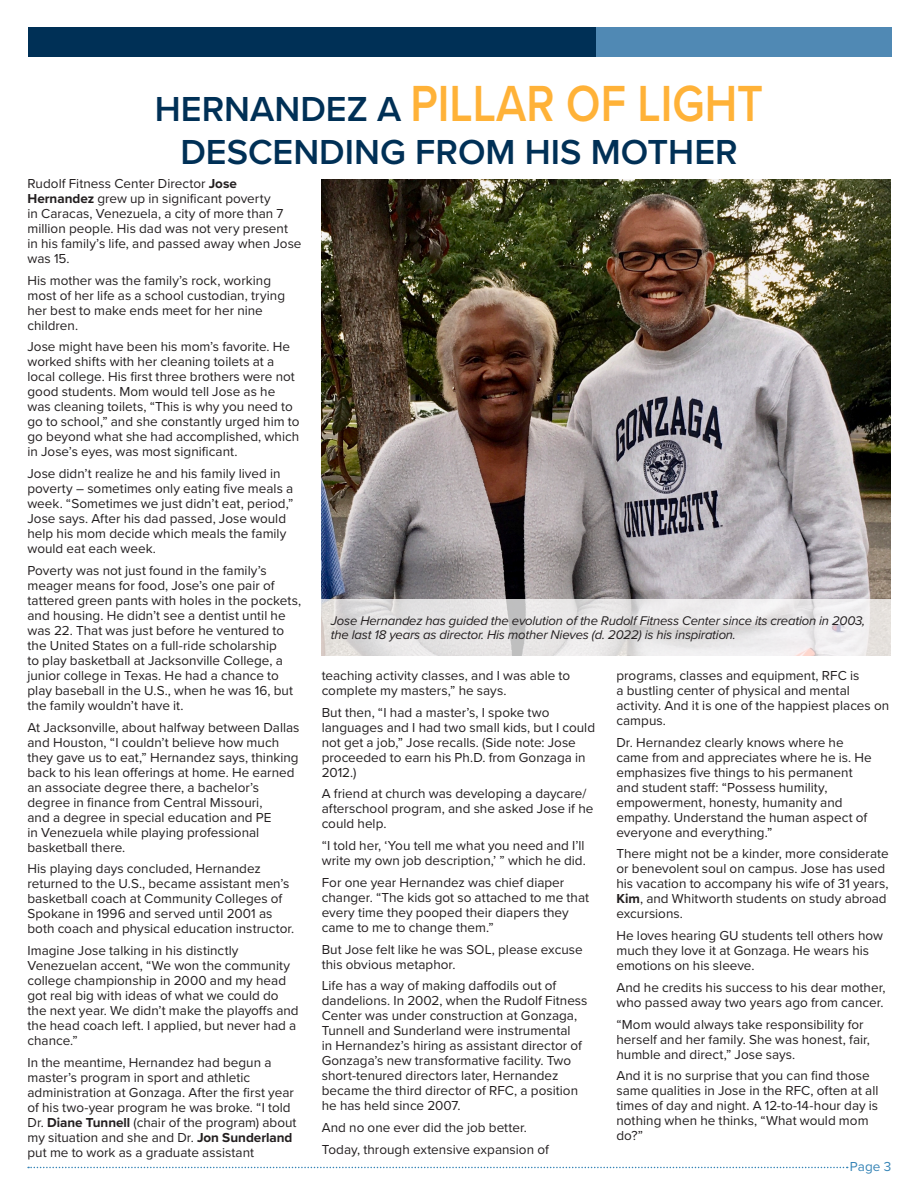
<style>
.page{position:relative;width:918px;height:1188px;background:#fff}
.page>*{position:absolute;margin:0;border:0;box-sizing:border-box;transform-origin:0 0}
.Main_Heading{font:600 52.65px "Proxima Nova";color:#ffb238;scale:.85 1}
.Main_Heading-2{font:600 36px "Proxima Nova";color:#003056}
.Body_Text{font:13.5px/15px "Proxima Nova";color:#231f20}
.Bullets{font:13.5px "Proxima Nova";color:#3684b6}
.Cutlines_2{font:italic 13.05px/13.5px "Proxima Nova";letter-spacing:-.015em;color:#231f20}
.s1{font-size:36px;color:#003056}
.s2{font-weight:700}
</style>
<div class="page">
<svg style="left:28px;top:1167px;width:820px;height:1px"></svg>
<div style="left:28px;top:28px;width:568px;height:29px;background:#003056"></div>
<div style="left:596px;top:28px;width:295px;height:29px;background:#5089b4"></div>
<img style="left:322px;top:179px;width:569px;height:420px">
<svg style="left:322px;top:599px;width:569px;height:57px;background:#e5e4e4"></svg>
<p class="Main_Heading" style="left:155px;top:64px;width:717px"><span class="s1">HERNANDEZ A</span> PILLAR OF LIGHT</p>
<p class="Main_Heading-2" style="left:180px;top:125px;width:559px">DESCENDING FROM HIS MOTHER</p>
<p class="Body_Text" style="left:27px;top:175px;width:276px">Rudolf Fitness Center Director <span class="s2">Jose Hernandez</span> grew up in significant poverty<br>in Caracas, Venezuela, a city of more than 7 million people. His dad was not very present in his family’s life, and passed away when Jose was 15.</p>
<p class="Body_Text" style="left:27px;top:272px;width:259px">His mother was the family’s rock, working most of her life as a school custodian, trying her best to make ends meet for her nine children.</p>
<p class="Body_Text" style="left:27px;top:339px;width:274px">Jose might have been his mom’s favorite. He worked shifts with her cleaning toilets at a local college. His first three brothers were not good students. Mom would tell Jose as he was cleaning toilets, “This is why you need to go to school,” and she constantly urged him to go beyond what she had accomplished, which in Jose’s eyes, was most significant.</p>
<p class="Body_Text" style="left:27px;top:466px;width:267px">Jose didn’t realize he and his family lived in poverty – sometimes only eating five meals a week. “Sometimes we just didn’t eat, period,” Jose says. After his dad passed, Jose would help his mom decide which meals the family would eat each week.</p>
<p class="Body_Text" style="left:27px;top:562px;width:275px">Poverty was not just found in the family’s meager means for food, Jose’s one pair of tattered green pants with holes in the pockets, and housing. He didn’t see a dentist until he was 22. That was just before he ventured to the United States on a full-ride scholarship<br>to play basketball at Jacksonville College, a junior college in Texas. He had a chance to play baseball in the U.S., when he was 16, but the family wouldn’t have it.</p>
<p class="Body_Text" style="left:27px;top:719px;width:274px">At Jacksonville, about halfway between Dallas and Houston, “I couldn’t believe how much they gave us to eat,” Hernandez says, thinking back to his lean offerings at home. He earned an associate degree there, a bachelor’s degree in finance from Central Missouri,<br>and a degree in special education and PE<br>in Venezuela while playing professional basketball there.</p>
<p class="Body_Text" style="left:27px;top:861px;width:268px">His playing days concluded, Hernandez returned to the U.S., became assistant men’s basketball coach at Community Colleges of Spokane in 1996 and served until 2001 as both coach and physical education instructor.</p>
<p class="Body_Text" style="left:27px;top:943px;width:273px">Imagine Jose talking in his distinctly Venezuelan accent, “We won the community college championship in 2000 and my head got real big with ideas of what we could do the next year. We didn’t make the playoffs and the head coach left. I applied, but never had a chance.”</p>
<p class="Body_Text" style="left:27px;top:1054px;width:271px">In the meantime, Hernandez had begun a master’s program in sport and athletic administration at Gonzaga. After the first year of his two-year program he was broke. “I told Dr. <span class="s2">Diane Tunnell</span> (chair of the program) about my situation and she and Dr. <span class="s2">Jon Sunderland </span>put me to work as a graduate assistant</p>
<p class="Cutlines_2" style="left:331px;top:613px;width:536px">Jose Hernandez has guided the evolution of the Rudolf Fitness Center since its creation in 2003, the last 18 years as director. His mother Nieves (d. 2022) is his inspiration.</p>
<p class="Body_Text" style="left:322px;top:667px;width:250px">teaching activity classes, and I was able to complete my masters,” he says.</p>
<p class="Body_Text" style="left:322px;top:704px;width:275px">But then, “I had a master’s, I spoke two languages and I had two small kids, but I could not get a job,” Jose recalls. (Side note: Jose proceeded to earn his Ph.D. from Gonzaga in 2012.)</p>
<p class="Body_Text" style="left:322px;top:786px;width:273px">A friend at church was developing a daycare/ afterschool program, and she asked Jose if he could help.</p>
<p class="Body_Text" style="left:322px;top:837px;width:266px">“I told her, ‘You tell me what you need and I’ll write my own job description,’ ” which he did.</p>
<p class="Body_Text" style="left:322px;top:874px;width:269px">For one year Hernandez was chief diaper changer. “The kids got so attached to me that every time they pooped their diapers they came to me to change them.”</p>
<p class="Body_Text" style="left:322px;top:941px;width:262px">But Jose felt like he was SOL, please excuse this obvious metaphor.</p>
<p class="Body_Text" style="left:322px;top:978px;width:267px">Life has a way of making daffodils out of dandelions. In 2002, when the Rudolf Fitness Center was under construction at Gonzaga, Tunnell and Sunderland were instrumental<br>in Hernandez’s hiring as assistant director of Gonzaga’s new transformative facility. Two short-tenured directors later, Hernandez became the third director of RFC, a position he has held since 2007.</p>
<p class="Body_Text" style="left:322px;top:1119px;width:207px">And no one ever did the job better.</p>
<p class="Body_Text" style="left:322px;top:1141px;width:229px">Today, through extensive expansion of</p>
<p class="Body_Text" style="left:616px;top:667px;width:274px">programs, classes and equipment, RFC is<br>a bustling center of physical and mental activity. And it is one of the happiest places on campus.</p>
<p class="Body_Text" style="left:616px;top:734px;width:257px">Dr. Hernandez clearly knows where he came from and appreciates where he is. He emphasizes five things to his permanent and student staff: “Possess humility, empowerment, honesty, humanity and empathy. Understand the human aspect of everyone and everything.”</p>
<p class="Body_Text" style="left:616px;top:846px;width:274px">There might not be a kinder, more considerate or benevolent soul on campus. Jose has used his vacation to accompany his wife of 31 years, <span class="s2">Kim</span>, and Whitworth students on study abroad excursions.</p>
<p class="Body_Text" style="left:616px;top:927px;width:268px">He loves hearing GU students tell others how much they love it at Gonzaga. He wears his emotions on his sleeve.</p>
<p class="Body_Text" style="left:616px;top:979px;width:271px">And he credits his success to his dear mother, who passed away two years ago from cancer.</p>
<p class="Body_Text" style="left:616px;top:1016px;width:255px">“Mom would always take responsibility for herself and her family. She was honest, fair, humble and direct,” Jose says.</p>
<p class="Body_Text" style="left:616px;top:1068px;width:264px">And it is no surprise that you can find those same qualities in Jose in the RFC, often at all times of day and night. A 12-to-14-hour day is nothing when he thinks, “What would mom do?”</p>
<p class="Bullets" style="left:850px;top:1157px;width:43px">Page 3</p>
</div>
